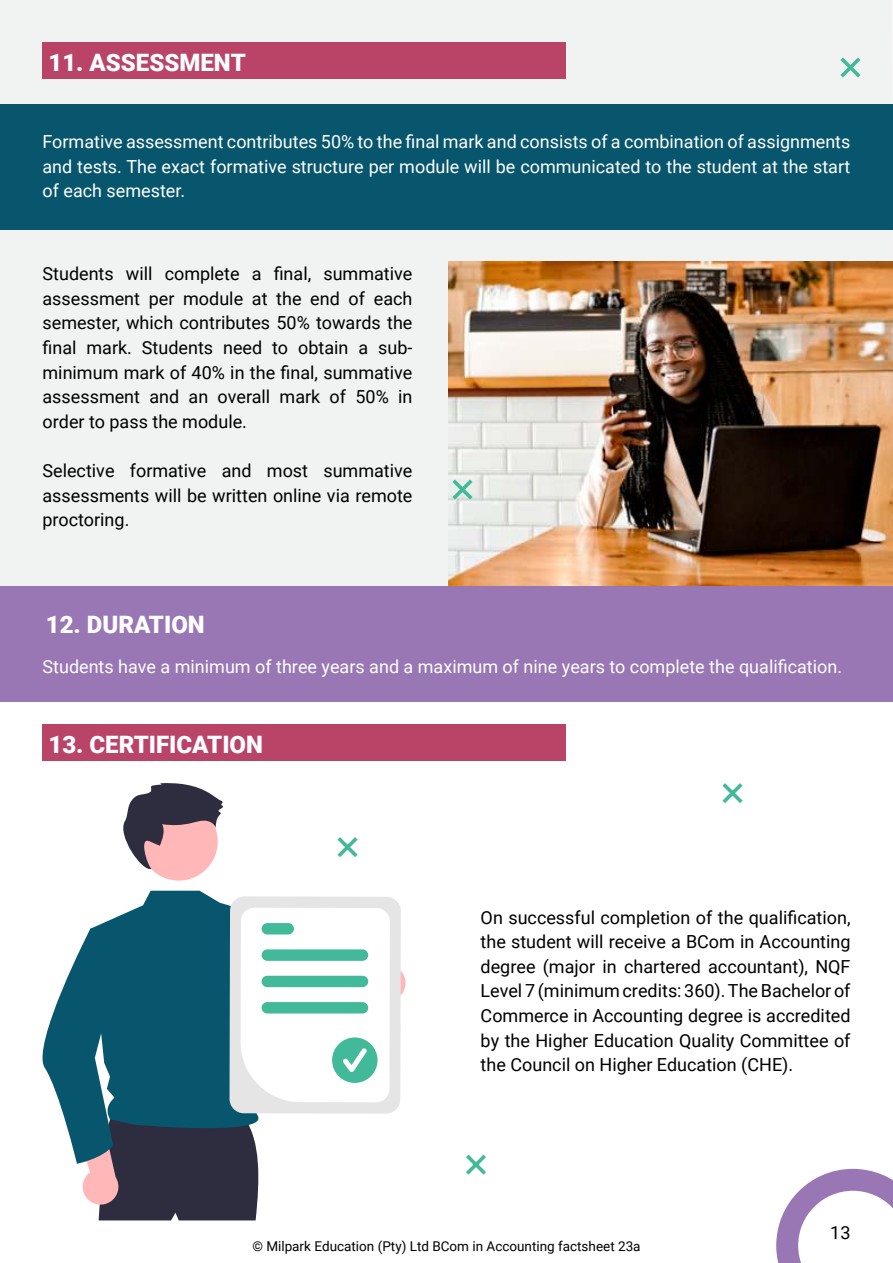
<style>
.page{position:relative;width:893px;height:1263px;background:#fff}
.page>*{position:absolute;margin:0;border:0;box-sizing:border-box;transform-origin:0 0}
.t1{font:900 24px "Roboto";color:#fff}
.t2{font:18px/24.6px "Roboto";color:#000;text-align:justify}
.t3{font:18px/24.6px "Roboto";color:#fff;text-align:justify}
.t4{font:13.5px "Roboto";color:#000}
</style>
<div class="page">
<hr style="left:892px;top:1062px;width:1px;height:158px;background:#07566d">
<div style="left:0;top:0;width:893px;height:586px;background:#f1f2f2"></div>
<svg style="left:776px;top:1169px;width:117px;height:94px"></svg>
<div style="left:43px;top:43px;width:523px;height:36px;background:#ba4468"></div>
<div style="left:43px;top:724px;width:523px;height:37px;background:#ba4468"></div>
<div style="left:0;top:104px;width:893px;height:125px;background:#07566d"></div>
<img style="left:448px;top:261px;width:445px;height:325px">
<svg style="left:837px;top:54px;width:27px;height:27px"></svg>
<svg style="left:449px;top:476px;width:27px;height:27px"></svg>
<svg style="left:722px;top:783px;width:21px;height:20px"></svg>
<svg style="left:466px;top:1154px;width:20px;height:21px"></svg>
<svg style="left:337px;top:837px;width:21px;height:20px"></svg>
<div style="left:0;top:586px;width:893px;height:116px;background:#9977b5"></div>
<div style="left:140px;top:803px;width:78px;height:77px;background:#ffb7b7;border-radius:50%"></div>
<svg style="left:148px;top:891px;width:61px;height:5px"></svg>
<svg style="left:123px;top:783px;width:100px;height:89px"></svg>
<svg style="left:42px;top:896px;width:364px;height:324px"></svg>
<h1 class="t1" style="left:49px;top:52px;width:199px">11. ASSESSMENT</h1>
<p class="t3" style="left:43px;top:129px;width:809px">Formative assessment contributes 50% to the final mark and consists of a combination of assignments and tests. The exact formative structure per module will be communicated to the student at the start of each semester.</p>
<p class="t2" style="left:43px;top:261px;width:371px">Students will complete a final, summative assessment per module at the end of each semester, which contributes 50% towards the final mark. Students need to obtain a sub&shy;minimum mark of 40% in the final, summative assessment and an overall mark of 50% in order to pass the module.</p>
<p class="t2" style="left:43px;top:460px;width:371px">Selective formative and most summative assessments will be written online via remote proctoring.</p>
<h1 class="t1" style="left:46px;top:614px;width:160px">12. DURATION</h1>
<p class="t3" style="left:43px;top:654px;width:801px">Students have a minimum of three years and a maximum of nine years to complete the qualification.</p>
<h1 class="t1" style="left:49px;top:734px;width:216px">13. CERTIFICATION</h1>
<p class="t2" style="left:481px;top:904px;width:371px">On successful completion of the qualification, the student will receive a BCom in Accounting degree (major in chartered accountant), NQF Level 7 (minimum credits: 360). The Bachelor of Commerce in Accounting degree is accredited by the Higher Education Quality Committee of the Council on Higher Education (CHE).</p>
<p class="t4" style="left:252px;top:1240px;width:390px">© Milpark Education (Pty) Ltd BCom in Accounting factsheet 23a</p>
<p class="t2" style="left:830px;top:1222px;width:22px">13</p>
</div>
